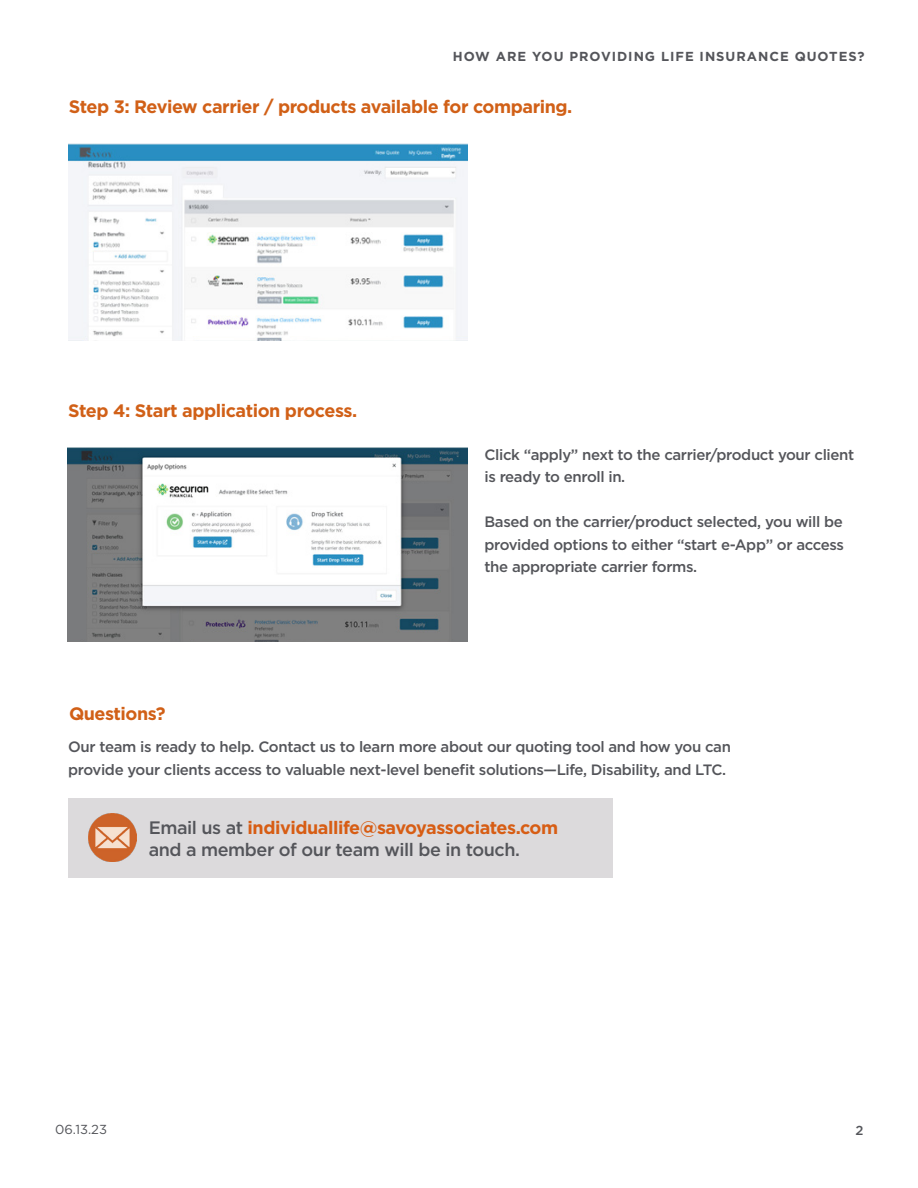
<style>
.page{position:relative;width:918px;height:1188px;background:#fff}
.page>*{position:absolute;margin:0;border:0;box-sizing:border-box;transform-origin:0 0}
.t1{font:700 18px "Gotham";letter-spacing:-.025em;color:#d16017}
.t2{font:500 18px/22.5px "Gotham";letter-spacing:-.025em;color:#54555a}
.t3{font:500 15px/22.5px "Gotham";letter-spacing:-.025em;color:#54555a}
.Titles{font:700 13.05px "Gotham";letter-spacing:.075em;color:#54555a}
.t4{font:13.05px "Gotham";color:#54555a}
.t5{font:500 13.05px "Gotham";color:#54555a}
.s1{font-weight:700;color:#d75d14}
</style>
<div class="page">
<div style="left:68px;top:798px;width:544px;height:79px;background:#dcdadc"></div>
<img style="left:67px;top:447px;width:401px;height:195px">
<img style="left:68px;top:144px;width:400px;height:197px">
<img style="left:88px;top:814px;width:49px;height:48px">
<p class="Titles" style="left:453px;top:48px;width:413px">HOW ARE YOU PROVIDING LIFE INSURANCE QUOTES?</p>
<p class="t1" style="left:69px;top:94px;width:505px">Step 3: Review carrier / products available for comparing.</p>
<p class="t1" style="left:68px;top:399px;width:291px">Step 4: Start application process.</p>
<p class="t1" style="left:69px;top:702px;width:98px">Questions?</p>
<p class="t3" style="left:484px;top:443px;width:371px">Click “apply” next to the carrier/product your client is ready to enroll in.</p>
<p class="t3" style="left:484px;top:510px;width:361px;text-align:justify">Based on the carrier/product selected, you will be provided options to either “start e-App” or access the appropriate carrier forms.</p>
<p class="t3" style="left:68px;top:735px;width:664px">Our team is ready to help. Contact us to learn more about our quoting tool and how you can</p>
<p class="t3" style="left:68px;top:758px;width:659px">provide your clients access to valuable next-level benefit solutions—Life, Disability, and LTC.</p>
<p class="t2" style="left:149px;top:816px;width:411px">Email us at <span class="s1">individuallife@savoyassociates.com </span>and a member of our team will be in touch.</p>
<p class="t4" style="left:55px;top:1121px;width:53px">06.13.23</p>
<p class="t5" style="left:855px;top:1121px;width:9px">2</p>
</div>
